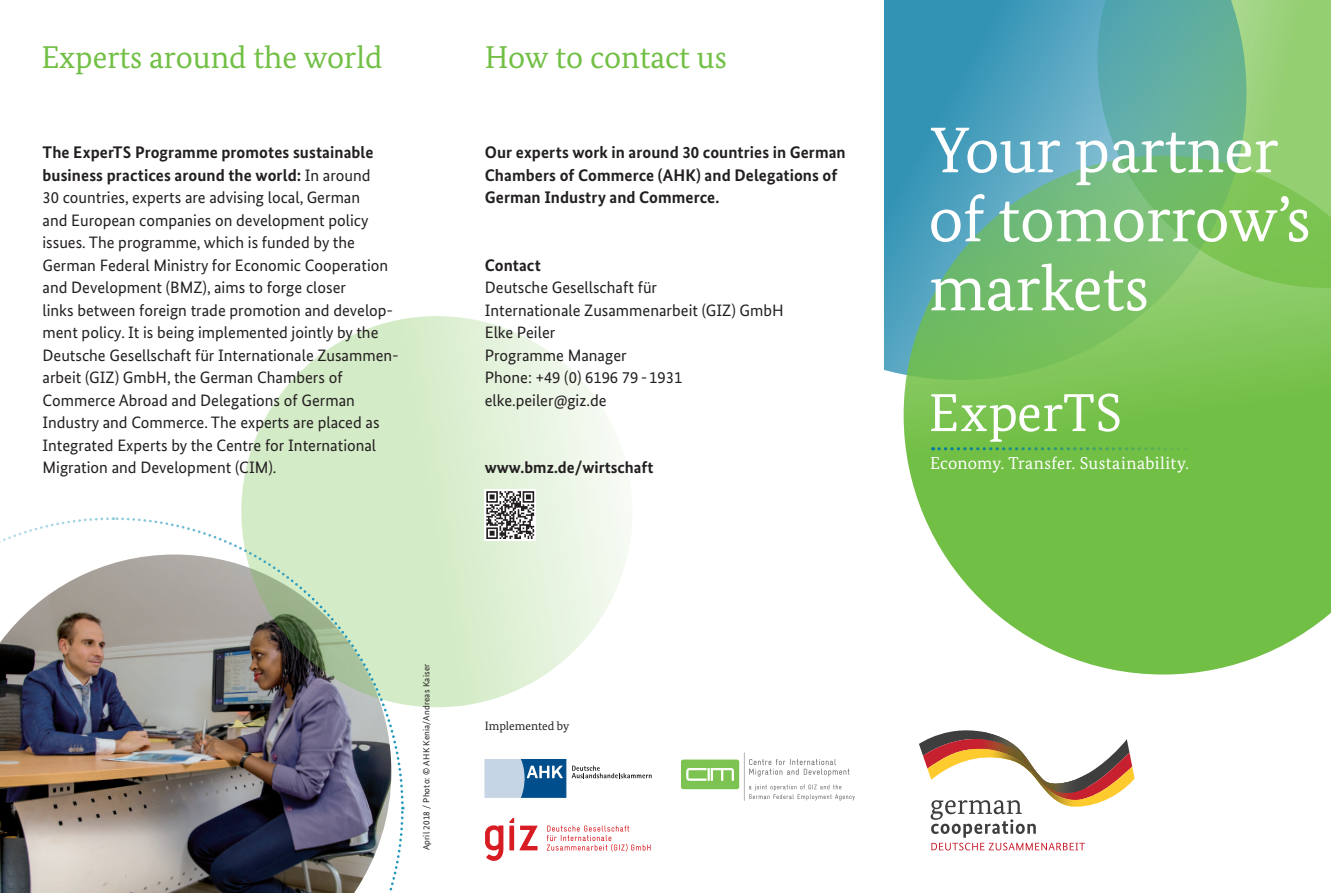
<style>
.page{position:relative;width:1331px;height:893px;background:#fff}
.page>*{position:absolute;margin:0;border:0;box-sizing:border-box;transform-origin:0 0}
.t1{font:64.5px/69px "Bundes Serif";letter-spacing:-.005em;color:#fff}
.t2{font:31.5px "Bundes Serif";color:#71bf44}
.t3{font:17.25px "Bundes Serif";letter-spacing:.02em;color:#fff}
.t4{font:700 16.8px/22.5px "Bundes Sans";letter-spacing:.005em;color:#231f20}
.t5{font:16.5px/22.5px "Bundes Sans";color:#231f20}
.t6{font:700 16.5px "Bundes Sans";color:#231f20}
.t7{font:12px "Bundes Serif";color:#231f20}
.t8{font:9px "Bundes Sans";letter-spacing:.02em;color:#231f20}
.s1{font-weight:400;font-size:16.5px}
</style>
<div class="page">
<div style="left:241px;top:316px;width:391px;height:391px;background:linear-gradient(to right,#cce7bc,#eff7ea);border-radius:50%"></div>
<svg style="left:572px;top:766px;width:80px;height:12px"></svg>
<svg style="left:485px;top:759px;width:81px;height:38px;background:#6f9abe"></svg>
<svg style="left:485px;top:825px;width:18px;height:36px"></svg>
<svg style="left:509px;top:818px;width:29px;height:32px"></svg>
<svg style="left:547px;top:825px;width:104px;height:26px"></svg>
<div style="left:681px;top:760px;width:58px;height:29px;background:#7cc352;border-radius:2px"></div>
<svg style="left:686px;top:768px;width:48px;height:13px"></svg>
<svg style="left:744px;top:752px;width:111px;height:49px"></svg>
<svg style="left:1246px;top:0;width:85px;height:156px;background:#97d076"></svg>
<svg style="left:884px;top:0;width:362px;height:375px;background:#51a4b1"></svg>
<svg style="left:904px;top:156px;width:427px;height:518px;background:#7fc369"></svg>
<svg style="left:931px;top:394px;width:255px;height:56px;background:#87c864"></svg>
<svg style="left:919px;top:730px;width:216px;height:120px"></svg>
<img style="left:0;top:516px;width:405px;height:377px">
<svg style="left:485px;top:490px;width:51px;height:51px"></svg>
<svg style="left:486px;top:491px;width:48px;height:48px"></svg>
<h2 class="t2" style="left:41px;top:38px;width:343px">Experts around the world</h2>
<h2 class="t2" style="left:485px;top:38px;width:244px">How to contact us</h2>
<p class="t4" style="left:43px;top:141px;width:333px">The ExperTS Programme promotes sustainable business practices around the world: <span class="s1">In around</span></p>
<p class="t5" style="left:43px;top:186px;width:358px">30 countries, experts are advising local, German<br>and European companies on development policy issues. The programme, which is funded by the German Federal Ministry for Economic Cooperation and Development (BMZ), aims to forge closer<br>links between foreign trade promotion and develop&shy;ment policy. It is being implemented jointly by the Deutsche Gesellschaft für Internationale Zusammen&shy;arbeit (GIZ) GmbH, the German Chambers of Commerce Abroad and Delegations of German Industry and Commerce. The experts are placed as Integrated Experts by the Centre for International Migration and Development (CIM).</p>
<p class="t4" style="left:485px;top:141px;width:362px">Our experts work in around 30 countries in German<br>Chambers of Commerce (AHK) and Delegations of<br>German Industry and Commerce.</p>
<p class="t4" style="left:485px;top:253px;width:58px">Contact</p>
<p class="t5" style="left:485px;top:276px;width:300px">Deutsche Gesellschaft für<br>Internationale Zusammenarbeit (GIZ) GmbH<br>Elke Peiler<br>Programme Manager<br>Phone: +49 (0) 6196 79 - 1931 elke.peiler@giz.de</p>
<p class="t6" style="left:485px;top:457px;width:170px">www.bmz.de/wirtschaft</p>
<p class="t8" style="left:421px;top:850px;width:188px;rotate:-90deg">April 2018 / Photo: © AHK Kenia/Andreas Kaiser</p>
<p class="t7" style="left:485px;top:718px;width:86px">Implemented by</p>
<h1 class="t1" style="left:928px;top:115px;width:384px">Your partner of tomorrow’s markets</h1>
<p class="t3" style="left:930px;top:452px;width:260px">Economy. Transfer. Sustainability.</p>
</div>
